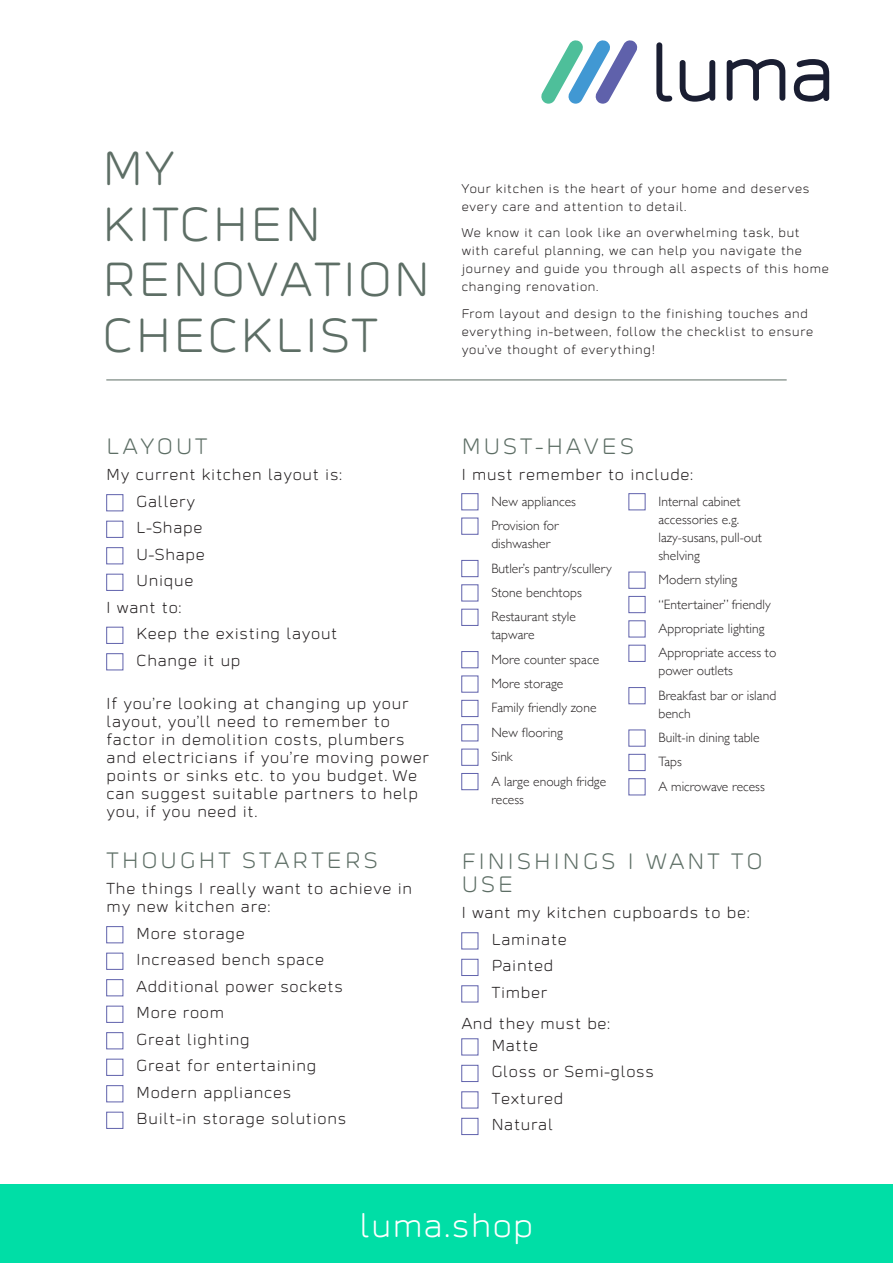
<style>
.page{position:relative;width:893px;height:1263px;background:#fff}
.page>*{position:absolute;margin:0;border:0;box-sizing:border-box;transform-origin:0 0}
.t1{font:45px/55.5px "Prota Standard";letter-spacing:.02em;color:#5d6e65}
.t2{font:31.2px "Prota Standard";color:#fff}
.t3{font:21px/22.5px "Prota Standard";letter-spacing:.12em;color:#5d6e65}
.t4{font:15px/18px "Prota Standard";letter-spacing:.005em;color:#231f20}
.t5{font:300 13.5px/18px "Gill Sans";letter-spacing:.005em;color:#231f20}
.t6{font:12px/18px "Prota Standard";letter-spacing:.005em;color:#231f20}
</style>
<div class="page">
<div style="left:0;top:1184px;width:893px;height:79px;background:#00dea6"></div>
<div style="left:106px;top:494px;width:17px;height:17px;border:1px solid #6062ac"></div>
<div style="left:106px;top:521px;width:17px;height:17px;border:1px solid #6062ac"></div>
<div style="left:106px;top:547px;width:17px;height:17px;border:1px solid #6062ac"></div>
<div style="left:106px;top:574px;width:17px;height:17px;border:1px solid #6062ac"></div>
<div style="left:106px;top:627px;width:17px;height:17px;border:1px solid #6062ac"></div>
<div style="left:106px;top:653px;width:17px;height:17px;border:1px solid #6062ac"></div>
<div style="left:106px;top:926px;width:17px;height:17px;border:1px solid #6062ac"></div>
<div style="left:106px;top:953px;width:17px;height:17px;border:1px solid #6062ac"></div>
<div style="left:106px;top:979px;width:17px;height:17px;border:1px solid #6062ac"></div>
<div style="left:106px;top:1006px;width:17px;height:17px;border:1px solid #6062ac"></div>
<div style="left:106px;top:1032px;width:17px;height:17px;border:1px solid #6062ac"></div>
<div style="left:106px;top:1059px;width:17px;height:17px;border:1px solid #6062ac"></div>
<div style="left:106px;top:1085px;width:17px;height:17px;border:1px solid #6062ac"></div>
<div style="left:106px;top:1112px;width:17px;height:17px;border:1px solid #6062ac"></div>
<div style="left:461px;top:493px;width:17px;height:17px;border:1px solid #6062ac"></div>
<div style="left:461px;top:518px;width:17px;height:17px;border:1px solid #6062ac"></div>
<div style="left:461px;top:560px;width:17px;height:17px;border:1px solid #6062ac"></div>
<div style="left:461px;top:584px;width:17px;height:17px;border:1px solid #6062ac"></div>
<div style="left:461px;top:609px;width:17px;height:17px;border:1px solid #6062ac"></div>
<div style="left:461px;top:651px;width:17px;height:17px;border:1px solid #6062ac"></div>
<div style="left:461px;top:675px;width:17px;height:17px;border:1px solid #6062ac"></div>
<div style="left:461px;top:700px;width:17px;height:17px;border:1px solid #6062ac"></div>
<div style="left:461px;top:724px;width:17px;height:17px;border:1px solid #6062ac"></div>
<div style="left:461px;top:749px;width:17px;height:17px;border:1px solid #6062ac"></div>
<div style="left:461px;top:773px;width:17px;height:17px;border:1px solid #6062ac"></div>
<div style="left:628px;top:493px;width:17px;height:17px;border:1px solid #6062ac"></div>
<div style="left:628px;top:572px;width:17px;height:17px;border:1px solid #6062ac"></div>
<div style="left:628px;top:596px;width:17px;height:17px;border:1px solid #6062ac"></div>
<div style="left:628px;top:620px;width:17px;height:17px;border:1px solid #6062ac"></div>
<div style="left:628px;top:645px;width:17px;height:17px;border:1px solid #6062ac"></div>
<div style="left:628px;top:687px;width:17px;height:17px;border:1px solid #6062ac"></div>
<div style="left:628px;top:729px;width:17px;height:17px;border:1px solid #6062ac"></div>
<div style="left:628px;top:754px;width:17px;height:17px;border:1px solid #6062ac"></div>
<div style="left:628px;top:778px;width:17px;height:17px;border:1px solid #6062ac"></div>
<div style="left:461px;top:932px;width:17px;height:17px;border:1px solid #6062ac"></div>
<div style="left:461px;top:959px;width:17px;height:17px;border:1px solid #6062ac"></div>
<div style="left:461px;top:985px;width:17px;height:17px;border:1px solid #6062ac"></div>
<div style="left:461px;top:1038px;width:17px;height:17px;border:1px solid #6062ac"></div>
<div style="left:461px;top:1065px;width:17px;height:17px;border:1px solid #6062ac"></div>
<div style="left:461px;top:1091px;width:17px;height:17px;border:1px solid #6062ac"></div>
<div style="left:461px;top:1118px;width:17px;height:17px;border:1px solid #6062ac"></div>
<hr style="left:106px;top:380px;width:681px;height:1px;background:#5d6e65">
<svg style="left:656px;top:42px;width:16px;height:60px"></svg>
<svg style="left:680px;top:60px;width:35px;height:42px"></svg>
<svg style="left:727px;top:59px;width:58px;height:42px"></svg>
<svg style="left:794px;top:59px;width:35px;height:43px"></svg>
<svg style="left:541px;top:40px;width:96px;height:64px"></svg>
<p class="t1" style="left:102px;top:141px;width:330px">MY<br>KITCHEN<br>RENOVATION<br>CHECKLIST</p>
<p class="t6" style="left:461px;top:179px;width:350px">Your kitchen is the heart of your home and deserves every care and attention to detail.</p>
<p class="t6" style="left:461px;top:224px;width:369px">We know it can look like an overwhelming task, but with careful planning, we can help you navigate the journey and guide you through all aspects of this home changing renovation.</p>
<p class="t6" style="left:461px;top:304px;width:354px">From layout and design to the finishing touches and everything in-between, follow the checklist to ensure you’ve thought of everything!</p>
<p class="t3" style="left:106px;top:435px;width:103px">LAYOUT</p>
<p class="t4" style="left:106px;top:466px;width:238px">My current kitchen layout is:</p>
<p class="t4" style="left:136px;top:492px;width:61px">Gallery</p>
<p class="t4" style="left:136px;top:519px;width:68px">L-Shape</p>
<p class="t4" style="left:136px;top:545px;width:70px">U-Shape</p>
<p class="t4" style="left:136px;top:572px;width:59px">Unique</p>
<p class="t4" style="left:106px;top:598px;width:77px">I want to:</p>
<p class="t4" style="left:136px;top:625px;width:203px">Keep the existing layout</p>
<p class="t4" style="left:136px;top:651px;width:106px">Change it up</p>
<p class="t4" style="left:106px;top:694px;width:325px">If you’re looking at changing up your layout, you’ll need to remember to factor in demolition costs, plumbers and electricians if you’re moving power points or sinks etc. to you budget. We can suggest suitable partners to help you, if you need it.</p>
<p class="t3" style="left:106px;top:849px;width:273px">THOUGHT STARTERS</p>
<p class="t4" style="left:106px;top:880px;width:308px">The things I really want to achieve in my new kitchen are:</p>
<p class="t4" style="left:136px;top:924px;width:110px">More storage</p>
<p class="t4" style="left:136px;top:951px;width:190px">Increased bench space</p>
<p class="t4" style="left:136px;top:977px;width:208px">Additional power sockets</p>
<p class="t4" style="left:136px;top:1004px;width:90px">More room</p>
<p class="t4" style="left:136px;top:1030px;width:115px">Great lighting</p>
<p class="t4" style="left:136px;top:1057px;width:182px">Great for entertaining</p>
<p class="t4" style="left:136px;top:1083px;width:157px">Modern appliances</p>
<p class="t4" style="left:136px;top:1110px;width:212px">Built-in storage solutions</p>
<p class="t3" style="left:461px;top:435px;width:174px">MUST-HAVES</p>
<p class="t4" style="left:461px;top:466px;width:234px">I must remember to include:</p>
<p class="t5" style="left:491px;top:492px;width:86px">New appliances</p>
<p class="t5" style="left:491px;top:516px;width:69px">Provision for dishwasher</p>
<p class="t5" style="left:491px;top:558px;width:122px">Butler’s pantry/scullery</p>
<p class="t5" style="left:491px;top:583px;width:92px">Stone benchtops</p>
<p class="t5" style="left:491px;top:607px;width:86px">Restaurant style tapware</p>
<p class="t5" style="left:491px;top:650px;width:109px">More counter space</p>
<p class="t5" style="left:491px;top:674px;width:74px">More storage</p>
<p class="t5" style="left:491px;top:698px;width:107px">Family friendly zone</p>
<p class="t5" style="left:491px;top:723px;width:73px">New flooring</p>
<p class="t5" style="left:491px;top:747px;width:23px">Sink</p>
<p class="t5" style="left:491px;top:771px;width:116px">A large enough fridge recess</p>
<p class="t5" style="left:658px;top:492px;width:105px">Internal cabinet accessories e.g. lazy-susans, pull-out shelving</p>
<p class="t5" style="left:658px;top:570px;width:80px">Modern styling</p>
<p class="t5" style="left:658px;top:594px;width:114px">“Entertainer” friendly</p>
<p class="t5" style="left:658px;top:619px;width:108px">Appropriate lighting</p>
<p class="t5" style="left:658px;top:643px;width:119px">Appropriate access to power outlets</p>
<p class="t5" style="left:658px;top:686px;width:119px">Breakfast bar or island bench</p>
<p class="t5" style="left:658px;top:728px;width:103px">Built-in dining table</p>
<p class="t5" style="left:658px;top:752px;width:25px">Taps</p>
<p class="t5" style="left:658px;top:777px;width:108px">A microwave recess</p>
<p class="t3" style="left:461px;top:850px;width:303px">FINISHINGS I WANT TO<br>USE</p>
<p class="t4" style="left:461px;top:904px;width:290px">I want my kitchen cupboards to be:</p>
<p class="t4" style="left:491px;top:930px;width:77px">Laminate</p>
<p class="t4" style="left:491px;top:957px;width:64px">Painted</p>
<p class="t4" style="left:491px;top:983px;width:58px">Timber</p>
<p class="t4" style="left:461px;top:1014px;width:151px">And they must be:</p>
<p class="t4" style="left:491px;top:1036px;width:49px">Matte</p>
<p class="t4" style="left:491px;top:1063px;width:164px">Gloss or Semi-gloss</p>
<p class="t4" style="left:491px;top:1089px;width:74px">Textured</p>
<p class="t4" style="left:491px;top:1116px;width:63px">Natural</p>
<p class="t2" style="left:359px;top:1207px;width:176px">luma.shop</p>
</div>
